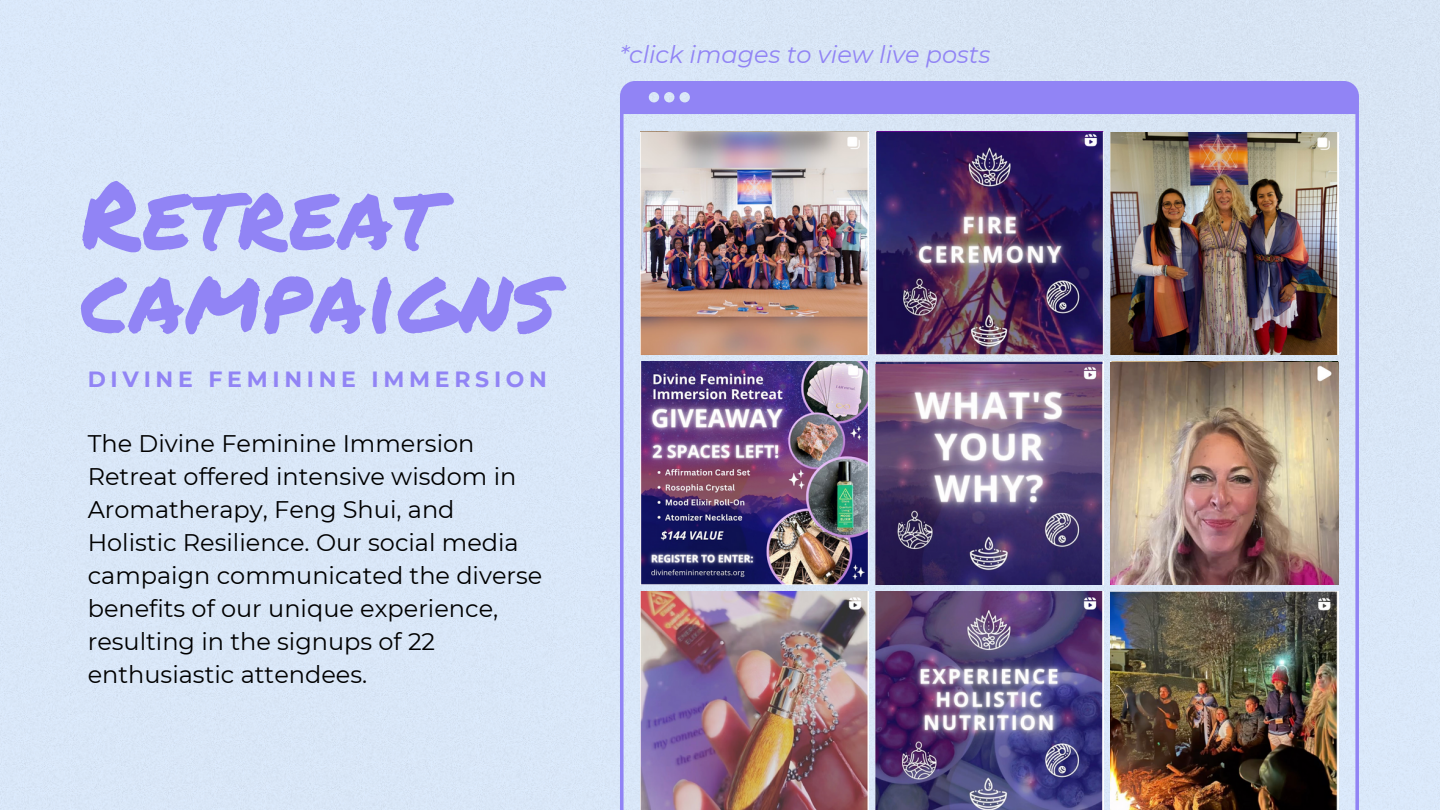
<style>
.page{position:relative;width:1440px;height:810px;background:#fff}
.page>*{position:absolute;margin:0;border:0;box-sizing:border-box;transform-origin:0 0}
.t1{font:93.2px/83.6px "Permanent Marker";letter-spacing:.01em;color:#9184f5}
.t2{font:24px/33px "Montserrat";color:#000}
.t3{font:italic 24px "Montserrat";color:#9184f5}
.t4{font:700 22px "Montserrat";letter-spacing:.215em;color:#9184f5}
</style>
<div class="page">
<svg style="left:620px;top:81px;width:739px;height:729px;background:#bec1f3"></svg>
<img style="left:1110px;top:132px;width:228px;height:223px">
<img style="left:875px;top:132px;width:228px;height:223px">
<img style="left:640px;top:132px;width:228px;height:223px">
<img style="left:1110px;top:362px;width:228px;height:222px">
<img style="left:1110px;top:591px;width:228px;height:219px">
<img style="left:875px;top:591px;width:228px;height:219px">
<img style="left:640px;top:591px;width:228px;height:219px">
<img style="left:875px;top:364px;width:228px;height:221px">
<img style="left:641px;top:362px;width:228px;height:222px">
<p class="t1" style="left:81px;top:170px;width:476px">Retreat campaigns</p>
<p class="t4" style="left:88px;top:366px;width:461px">DIVINE FEMININE IMMERSION</p>
<p class="t2" style="left:88px;top:426px;width:456px">The Divine Feminine Immersion<br>Retreat offered intensive wisdom in<br>Aromatherapy, Feng Shui, and<br>Holistic Resilience. Our social media campaign communicated the diverse benefits of our unique experience, resulting in the signups of 22 enthusiastic attendees.</p>
<p class="t3" style="left:620px;top:40px;width:372px">*click images to view live posts</p>
</div>
